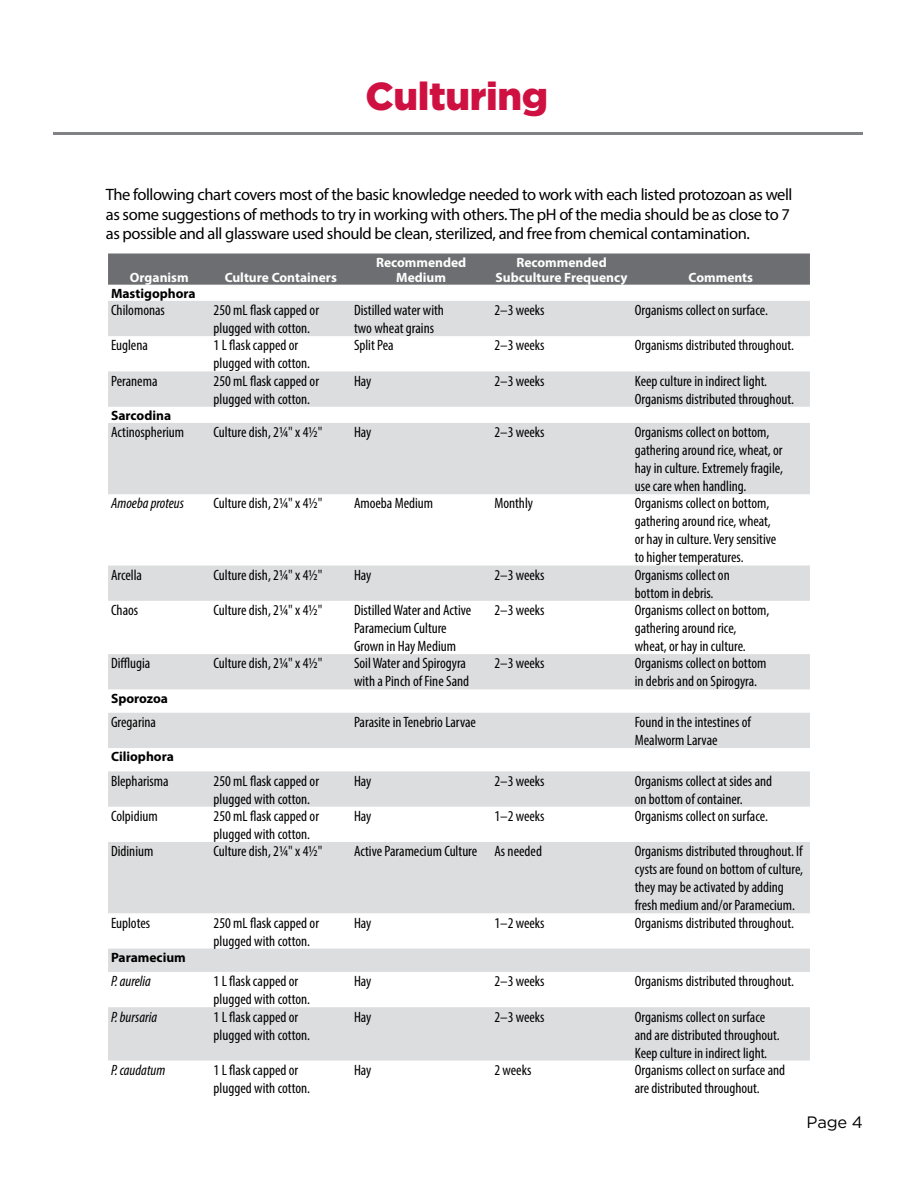
<style>
.page{position:relative;width:918px;height:1188px;background:#fff}
.page>*{position:absolute;margin:0;border:0;box-sizing:border-box;transform-origin:0 0}
.t1{font:900 39px "Gotham";letter-spacing:-.01em;color:#ce1141}
.Copy{font:16.5px/19.5px "Myriad Pro";letter-spacing:-.025em;color:#000}
.t2{font:16.5px "Gotham";color:#000}
.SciEd_TableText{font:condensed 15px/18px "Myriad Pro";color:#000}
.SciEd_TableText-2{font:italic condensed 15px "Myriad Pro";color:#000}
.SciEd_TableHeader{font:700 13.5px/15px "Myriad Pro";color:#fff;text-align:center}
.SciEd_TableText-3{font:700 13.5px "Myriad Pro";color:#000}
</style>
<div class="page">
<div style="left:108px;top:254px;width:702px;height:31px;background:#6d6e71"></div>
<svg style="left:108px;top:301px;width:702px;height:760px;fill:#dcddde"></svg>
<hr style="left:53px;top:132px;width:810px;height:3px;background:#808285">
<p class="t1" style="left:365px;top:73px;width:184px">Culturing</p>
<p class="Copy" style="left:106px;top:185px;width:688px">The following chart covers most of the basic knowledge needed to work with each listed protozoan as well as some suggestions of methods to try in working with others. The pH of the media should be as close to 7 as possible and all glassware used should be clean, sterilized, and free from chemical contamination.</p>
<p class="SciEd_TableHeader" style="left:130px;top:269px;width:60px">Organism</p>
<p class="SciEd_TableHeader" style="left:225px;top:269px;width:114px">Culture Containers</p>
<p class="SciEd_TableHeader" style="left:376px;top:254px;width:92px">Recommended<br>Medium</p>
<p class="SciEd_TableHeader" style="left:496px;top:254px;width:133px">Recommended<br>Subculture Frequency</p>
<p class="SciEd_TableHeader" style="left:689px;top:269px;width:66px">Comments</p>
<p class="SciEd_TableText-3" style="left:111px;top:284px;width:86px">Mastigophora</p>
<p class="SciEd_TableText" style="left:111px;top:301px;width:55px">Chilomonas</p>
<p class="SciEd_TableText" style="left:214px;top:301px;width:107px">250 mL flask capped or plugged with cotton.</p>
<p class="SciEd_TableText" style="left:354px;top:301px;width:92px">Distilled water with two wheat grains</p>
<p class="SciEd_TableText" style="left:494px;top:301px;width:52px">2–3 weeks</p>
<p class="SciEd_TableText" style="left:635px;top:301px;width:135px">Organisms collect on surface.</p>
<p class="SciEd_TableText" style="left:111px;top:336px;width:38px">Euglena</p>
<p class="SciEd_TableText" style="left:214px;top:336px;width:98px">1 L flask capped or plugged with cotton.</p>
<p class="SciEd_TableText" style="left:354px;top:336px;width:41px">Split Pea</p>
<p class="SciEd_TableText" style="left:494px;top:336px;width:52px">2–3 weeks</p>
<p class="SciEd_TableText" style="left:635px;top:336px;width:161px">Organisms distributed throughout.</p>
<p class="SciEd_TableText" style="left:111px;top:372px;width:48px">Peranema</p>
<p class="SciEd_TableText" style="left:214px;top:372px;width:107px">250 mL flask capped or plugged with cotton.</p>
<p class="SciEd_TableText" style="left:354px;top:372px;width:19px">Hay</p>
<p class="SciEd_TableText" style="left:494px;top:372px;width:52px">2–3 weeks</p>
<p class="SciEd_TableText" style="left:635px;top:372px;width:161px">Keep culture in indirect light.<br>Organisms distributed throughout.</p>
<p class="SciEd_TableText-3" style="left:111px;top:407px;width:62px">Sarcodina</p>
<p class="SciEd_TableText" style="left:111px;top:423px;width:75px">Actinospherium</p>
<p class="SciEd_TableText" style="left:214px;top:423px;width:110px">Culture dish, 21⁄4" x 41⁄2"</p>
<p class="SciEd_TableText" style="left:354px;top:423px;width:19px">Hay</p>
<p class="SciEd_TableText" style="left:494px;top:423px;width:52px">2–3 weeks</p>
<p class="SciEd_TableText" style="left:635px;top:423px;width:150px">Organisms collect on bottom, gathering around rice, wheat, or hay in culture. Extremely fragile, use care when handling.</p>
<p class="SciEd_TableText-2" style="left:111px;top:494px;width:74px">Amoeba proteus</p>
<p class="SciEd_TableText" style="left:214px;top:494px;width:110px">Culture dish, 21⁄4" x 41⁄2"</p>
<p class="SciEd_TableText" style="left:354px;top:494px;width:81px">Amoeba Medium</p>
<p class="SciEd_TableText" style="left:494px;top:494px;width:40px">Monthly</p>
<p class="SciEd_TableText" style="left:635px;top:494px;width:143px">Organisms collect on bottom, gathering around rice, wheat, or hay in culture. Very sensitive to higher temperatures.</p>
<p class="SciEd_TableText" style="left:111px;top:566px;width:33px">Arcella</p>
<p class="SciEd_TableText" style="left:214px;top:566px;width:110px">Culture dish, 21⁄4" x 41⁄2"</p>
<p class="SciEd_TableText" style="left:354px;top:566px;width:19px">Hay</p>
<p class="SciEd_TableText" style="left:494px;top:566px;width:52px">2–3 weeks</p>
<p class="SciEd_TableText" style="left:635px;top:566px;width:97px">Organisms collect on bottom in debris.</p>
<p class="SciEd_TableText" style="left:111px;top:601px;width:29px">Chaos</p>
<p class="SciEd_TableText" style="left:214px;top:601px;width:110px">Culture dish, 21⁄4" x 41⁄2"</p>
<p class="SciEd_TableText" style="left:354px;top:601px;width:119px">Distilled Water and Active<br>Paramecium Culture<br>Grown in Hay Medium</p>
<p class="SciEd_TableText" style="left:494px;top:601px;width:52px">2–3 weeks</p>
<p class="SciEd_TableText" style="left:635px;top:601px;width:136px">Organisms collect on bottom, gathering around rice, wheat, or hay in culture.</p>
<p class="SciEd_TableText" style="left:111px;top:654px;width:41px">Difflugia</p>
<p class="SciEd_TableText" style="left:214px;top:654px;width:110px">Culture dish, 21⁄4" x 41⁄2"</p>
<p class="SciEd_TableText" style="left:354px;top:654px;width:117px">Soil Water and Spirogyra with a Pinch of Fine Sand</p>
<p class="SciEd_TableText" style="left:494px;top:654px;width:52px">2–3 weeks</p>
<p class="SciEd_TableText" style="left:635px;top:654px;width:133px">Organisms collect on bottom in debris and on Spirogyra.</p>
<p class="SciEd_TableText-3" style="left:111px;top:689px;width:59px">Sporozoa</p>
<p class="SciEd_TableText" style="left:111px;top:713px;width:46px">Gregarina</p>
<p class="SciEd_TableText" style="left:354px;top:713px;width:124px">Parasite in Tenebrio Larvae</p>
<p class="SciEd_TableText" style="left:635px;top:713px;width:118px">Found in the intestines of<br>Mealworm Larvae</p>
<p class="SciEd_TableText-3" style="left:111px;top:748px;width:64px">Ciliophora</p>
<p class="SciEd_TableText" style="left:111px;top:772px;width:59px">Blepharisma</p>
<p class="SciEd_TableText" style="left:214px;top:772px;width:107px">250 mL flask capped or plugged with cotton.</p>
<p class="SciEd_TableText" style="left:354px;top:772px;width:19px">Hay</p>
<p class="SciEd_TableText" style="left:494px;top:772px;width:52px">2–3 weeks</p>
<p class="SciEd_TableText" style="left:635px;top:772px;width:139px">Organisms collect at sides and on bottom of container.</p>
<p class="SciEd_TableText" style="left:111px;top:807px;width:48px">Colpidium</p>
<p class="SciEd_TableText" style="left:214px;top:807px;width:107px">250 mL flask capped or plugged with cotton.</p>
<p class="SciEd_TableText" style="left:354px;top:807px;width:19px">Hay</p>
<p class="SciEd_TableText" style="left:494px;top:807px;width:52px">1–2 weeks</p>
<p class="SciEd_TableText" style="left:635px;top:807px;width:135px">Organisms collect on surface.</p>
<p class="SciEd_TableText" style="left:111px;top:842px;width:44px">Didinium</p>
<p class="SciEd_TableText" style="left:214px;top:842px;width:110px">Culture dish, 21⁄4" x 41⁄2"</p>
<p class="SciEd_TableText" style="left:354px;top:842px;width:125px">Active Paramecium Culture</p>
<p class="SciEd_TableText" style="left:494px;top:842px;width:49px">As needed</p>
<p class="SciEd_TableText" style="left:635px;top:842px;width:170px">Organisms distributed throughout. If cysts are found on bottom of culture, they may be activated by adding fresh medium and/or Paramecium.</p>
<p class="SciEd_TableText" style="left:111px;top:913px;width:41px">Euplotes</p>
<p class="SciEd_TableText" style="left:214px;top:913px;width:107px">250 mL flask capped or plugged with cotton.</p>
<p class="SciEd_TableText" style="left:354px;top:913px;width:19px">Hay</p>
<p class="SciEd_TableText" style="left:494px;top:913px;width:52px">1–2 weeks</p>
<p class="SciEd_TableText" style="left:635px;top:913px;width:161px">Organisms distributed throughout.</p>
<p class="SciEd_TableText-3" style="left:111px;top:948px;width:76px">Paramecium</p>
<p class="SciEd_TableText-2" style="left:111px;top:972px;width:41px">P. aurelia</p>
<p class="SciEd_TableText" style="left:214px;top:972px;width:98px">1 L flask capped or plugged with cotton.</p>
<p class="SciEd_TableText" style="left:354px;top:972px;width:19px">Hay</p>
<p class="SciEd_TableText" style="left:494px;top:972px;width:52px">2–3 weeks</p>
<p class="SciEd_TableText" style="left:635px;top:972px;width:161px">Organisms distributed throughout.</p>
<p class="SciEd_TableText-2" style="left:111px;top:1007px;width:48px">P. bursaria</p>
<p class="SciEd_TableText" style="left:214px;top:1007px;width:98px">1 L flask capped or plugged with cotton.</p>
<p class="SciEd_TableText" style="left:354px;top:1007px;width:19px">Hay</p>
<p class="SciEd_TableText" style="left:494px;top:1007px;width:52px">2–3 weeks</p>
<p class="SciEd_TableText" style="left:635px;top:1007px;width:146px">Organisms collect on surface and are distributed throughout.<br>Keep culture in indirect light.</p>
<p class="SciEd_TableText-2" style="left:111px;top:1061px;width:56px">P. caudatum</p>
<p class="SciEd_TableText" style="left:214px;top:1061px;width:98px">1 L flask capped or plugged with cotton.</p>
<p class="SciEd_TableText" style="left:354px;top:1061px;width:19px">Hay</p>
<p class="SciEd_TableText" style="left:494px;top:1061px;width:38px">2 weeks</p>
<p class="SciEd_TableText" style="left:635px;top:1061px;width:152px">Organisms collect on surface and are distributed throughout.</p>
<p class="t2" style="left:807px;top:1113px;width:58px">Page 4</p>
</div>
